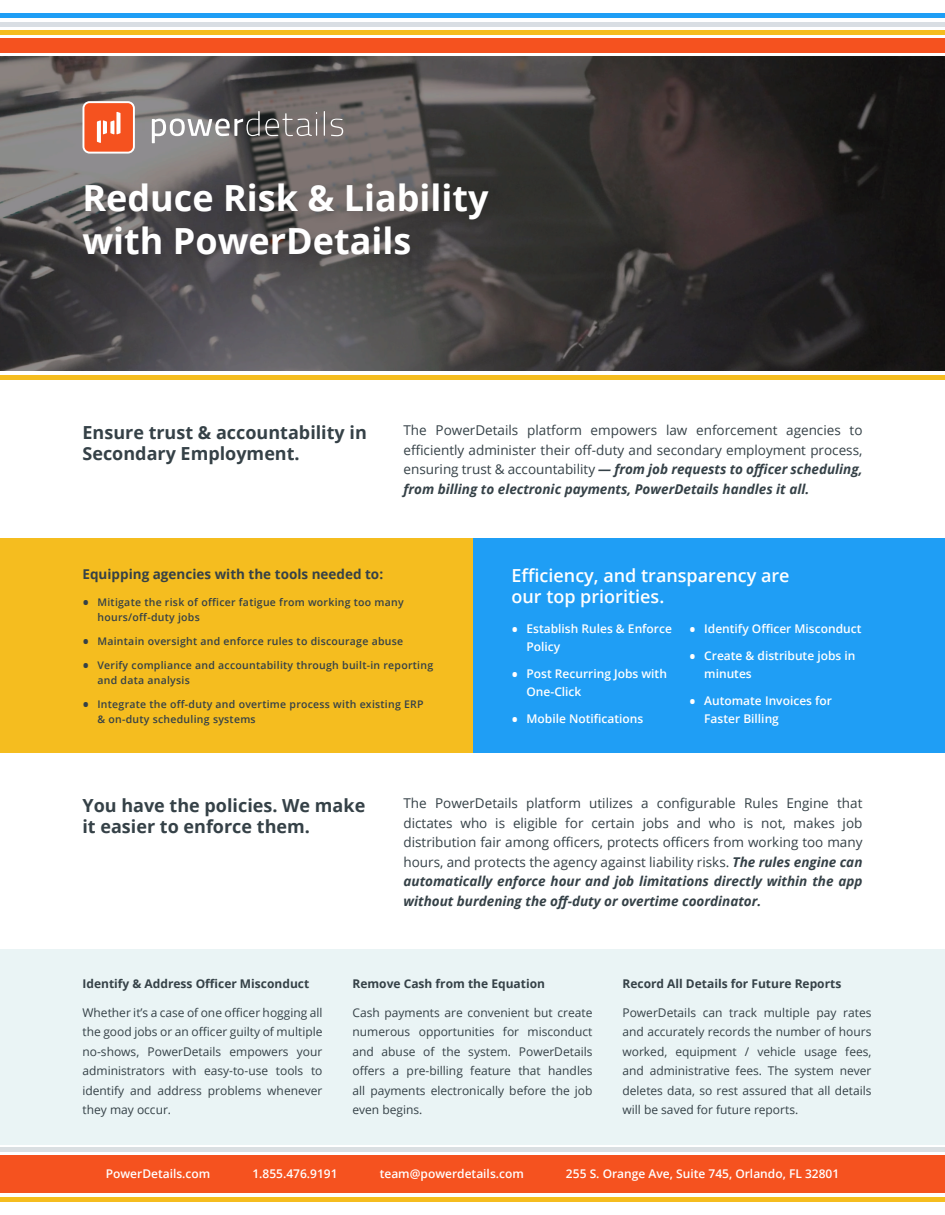
<style>
.page{position:relative;width:945px;height:1215px;background:#fff}
.page>*{position:absolute;margin:0;border:0;box-sizing:border-box;transform-origin:0 0}
.PD_-_Title{font:700 36px "Open Sans";color:#fff}
.PD_-_Copy__Bold{font:700 18px/21.6px "Open Sans";color:#354147}
.PD_-_Copy__Bold-2{font:600 18px "Open Sans";color:#fff}
.PD_-_Copy__Normal{font:13.5px/19.5px "Open Sans";color:#354147;text-align:justify}
.PD_-_Copy__Bold-3{font:700 13.5px "Open Sans";color:#354147}
.PD_-_Copy__Normal-2{font:12px/19.5px "Open Sans";color:#354147;text-align:justify}
.t1{font:600 12px/18px "Open Sans";color:#fff}
.PD_-_Copy__Normal-3{font:700 12px "Open Sans";color:#354147}
.t2{font:600 10.5px/15px "Open Sans";letter-spacing:.025em;color:#354147}
.s1{font-weight:700;font-style:italic}
.s2{font-size:18px}
</style>
<div class="page">
<div style="left:0;top:1155px;width:945px;height:38px;background:#f5521f"></div>
<div style="left:0;top:1197px;width:945px;height:5px;background:#f5bd1f"></div>
<div style="left:0;top:38px;width:945px;height:15px;background:#f5521f"></div>
<div style="left:0;top:30px;width:945px;height:5px;background:#f5bd1f"></div>
<div style="left:0;top:22px;width:945px;height:5px;background:#d9dee3"></div>
<hr style="left:0;top:14px;width:945px;height:4px;background:#1f9ef5">
<div style="left:472px;top:539px;width:473px;height:214px;background:#1f9ef5"></div>
<div style="left:0;top:539px;width:472px;height:214px;background:#f5bd1f"></div>
<div style="left:0;top:949px;width:945px;height:195px;background:#eaf4f5"></div>
<div style="left:0;top:1147px;width:945px;height:5px;background:#dadfe2"></div>
<svg style="left:0;top:56px;width:945px;height:315px;background:#423e3e"></svg>
<div style="left:0;top:375px;width:945px;height:5px;background:#f5bd1f"></div>
<svg style="left:82px;top:101px;width:53px;height:53px"></svg>
<svg style="left:152px;top:111px;width:165px;height:32px;background:#828080"></svg>
<svg style="left:324px;top:111px;width:1px;height:25px"></svg>
<svg style="left:331px;top:119px;width:12px;height:17px"></svg>
<div style="left:79px;top:181px;width:420px;height:87px;background:#231f20;opacity:.17"></div>
<p class="PD_-_Title" style="left:82px;top:173px;width:408px">Reduce Risk &amp; Liability</p>
<p class="PD_-_Title" style="left:82px;top:216px;width:330px">with PowerDetails</p>
<p class="PD_-_Copy__Bold" style="left:82px;top:421px;width:286px">Ensure trust &amp; accountability in<br>Secondary Employment.</p>
<p class="PD_-_Copy__Normal" style="left:404px;top:420px;width:460px">The PowerDetails platform empowers law enforcement agencies to efficiently administer their off-duty and secondary employment process, ensuring trust &amp; accountability <span class="s1">— from job requests to officer scheduling, from billing to electronic payments, PowerDetails handles it all.</span></p>
<p class="PD_-_Copy__Bold-3" style="left:82px;top:564px;width:302px">Equipping agencies with the tools needed to:</p>
<p class="t2" style="left:98px;top:594px;width:308px;text-indent:-15px"><span class="s2">•</span> Mitigate the risk of officer fatigue from working too many hours/off-duty jobs</p>
<p class="t2" style="left:82px;top:633px;width:322px"><span class="s2">•</span> Maintain oversight and enforce rules to discourage abuse</p>
<p class="t2" style="left:98px;top:657px;width:337px;text-indent:-15px"><span class="s2">•</span> Verify compliance and accountability through built-in reporting and data analysis</p>
<p class="t2" style="left:98px;top:696px;width:328px;text-indent:-15px"><span class="s2">•</span> Integrate the off-duty and overtime process with existing ERP &amp; on-duty scheduling systems</p>
<p class="PD_-_Copy__Bold-2" style="left:512px;top:563px;width:280px">Efficiency, and transparency are</p>
<p class="PD_-_Copy__Bold-2" style="left:512px;top:584px;width:154px">our top priorities.</p>
<p class="t1" style="left:526px;top:620px;width:147px;text-indent:-15px"><span class="s2">•</span> Establish Rules &amp; Enforce<br>Policy</p>
<p class="t1" style="left:526px;top:665px;width:142px;text-indent:-15px"><span class="s2">•</span> Post Recurring Jobs with<br>One-Click</p>
<p class="t1" style="left:512px;top:710px;width:133px"><span class="s2">•</span> Mobile Notifications</p>
<p class="t1" style="left:689px;top:620px;width:174px"><span class="s2">•</span> Identify Officer Misconduct</p>
<p class="t1" style="left:704px;top:647px;width:153px;text-indent:-15px"><span class="s2">•</span> Create &amp; distribute jobs in minutes</p>
<p class="t1" style="left:704px;top:692px;width:129px;text-indent:-15px"><span class="s2">•</span> Automate Invoices for<br>Faster Billing</p>
<p class="PD_-_Copy__Bold" style="left:82px;top:794px;width:284px">You have the policies. We make it easier to enforce them.</p>
<p class="PD_-_Copy__Normal" style="left:404px;top:793px;width:461px">The PowerDetails platform utilizes a configurable Rules Engine that dictates who is eligible for certain jobs and who is not, makes job distribution fair among officers, protects officers from working too many hours, and protects the agency against liability risks. <span class="s1">The rules engine can automatically enforce hour and job limitations directly within the app without burdening the off-duty or overtime coordinator.</span></p>
<p class="PD_-_Copy__Normal-3" style="left:82px;top:975px;width:228px">Identify &amp; Address Officer Misconduct</p>
<p class="PD_-_Copy__Normal-2" style="left:82px;top:1002px;width:242px">Whether it’s a case of one officer hogging all the good jobs or an officer guilty of multiple no-shows, PowerDetails empowers your administrators with easy-to-use tools to identify and address problems whenever they may occur.</p>
<p class="PD_-_Copy__Normal-3" style="left:352px;top:975px;width:194px">Remove Cash from the Equation</p>
<p class="PD_-_Copy__Normal-2" style="left:352px;top:1002px;width:242px">Cash payments are convenient but create numerous opportunities for misconduct and abuse of the system. PowerDetails offers a pre-billing feature that handles all payments electronically before the job even begins.</p>
<p class="PD_-_Copy__Normal-3" style="left:622px;top:975px;width:220px">Record All Details for Future Reports</p>
<p class="PD_-_Copy__Normal-2" style="left:622px;top:1002px;width:251px">PowerDetails can track multiple pay rates and accurately records the number of hours worked, equipment / vehicle usage fees, and administrative fees. The system never deletes data, so rest assured that all details will be saved for future reports.</p>
<p class="t1" style="left:106px;top:1165px;width:106px">PowerDetails.com</p>
<p class="t1" style="left:252px;top:1165px;width:87px">1.855.476.9191</p>
<p class="t1" style="left:380px;top:1165px;width:146px">team@powerdetails.com</p>
<p class="t1" style="left:566px;top:1165px;width:275px">255 S. Orange Ave, Suite 745, Orlando, FL 32801</p>
</div>
